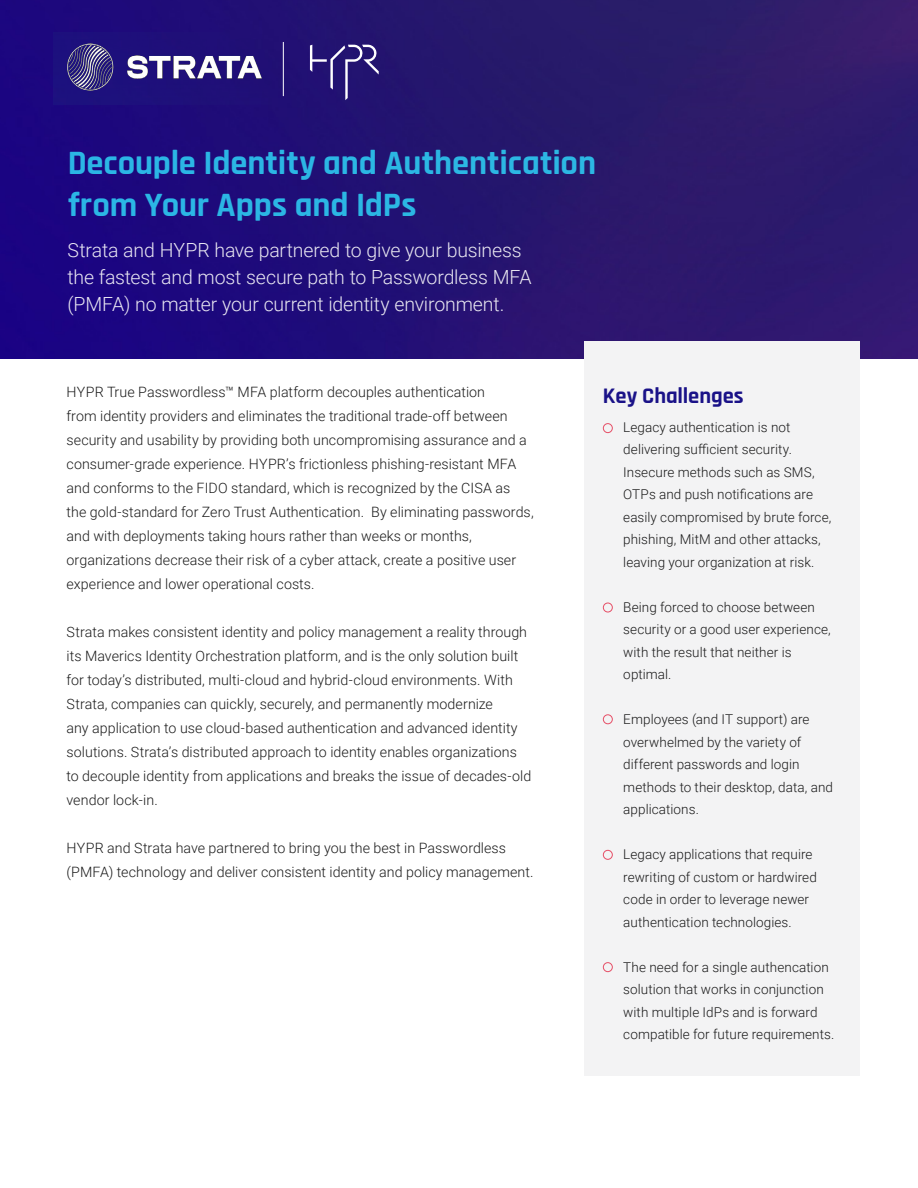
<style>
.page{position:relative;width:918px;height:1188px;background:#fff}
.page>*{position:absolute;margin:0;border:0;box-sizing:border-box;transform-origin:0 0}
.t1{font:700 34.5px/42px "Rajdhani";letter-spacing:-.005em;color:#2dcaf1}
.t2{font:700 22.5px "Rajdhani";color:#1a1288}
.t3{font:300 19.5px/27px "Roboto";letter-spacing:-.01em;color:#fff}
.t4{font:300 14.25px/24px "Roboto";letter-spacing:.005em;color:#000}
.t5{font:300 13.5px/22.5px "Roboto";letter-spacing:.005em;color:#000}
</style>
<div class="page">
<img style="left:0;top:0;width:918px;height:359px">
<svg style="left:310px;top:30px;width:69px;height:70px;background:#392a7f"></svg>
<div style="left:584px;top:341px;width:276px;height:735px;background:#f3f3f4"></div>
<hr style="left:283px;top:42px;width:1px;height:54px;background:#fff">
<div style="left:603px;top:423px;width:10px;height:10px;border:1px solid #e64e66;border-radius:50%"></div>
<div style="left:603px;top:603px;width:10px;height:9px;border:1px solid #e64e66;border-radius:50%"></div>
<div style="left:603px;top:714px;width:10px;height:10px;border:1px solid #e64e66;border-radius:50%"></div>
<div style="left:603px;top:850px;width:10px;height:10px;border:1px solid #e64e66;border-radius:50%"></div>
<div style="left:603px;top:962px;width:10px;height:10px;border:1px solid #e64e66;border-radius:50%"></div>
<img style="left:54px;top:32px;width:217px;height:73px">
<h1 class="t1" style="left:68px;top:143px;width:530px">Decouple Identity and Authentication from Your Apps and IdPs</h1>
<h3 class="t3" style="left:68px;top:236px;width:466px">Strata and HYPR have partnered to give your business the fastest and most secure path to Passwordless MFA (PMFA) no matter your current identity environment.</h3>
<p class="t4" style="left:67px;top:380px;width:469px">HYPR True Passwordless™ MFA platform decouples authentication<br>from identity providers and eliminates the traditional trade-off between security and usability by providing both uncompromising assurance and a consumer-grade experience. HYPR’s frictionless phishing-resistant MFA and conforms to the FIDO standard, which is recognized by the CISA as<br>the gold-standard for Zero Trust Authentication. By eliminating passwords, and with deployments taking hours rather than weeks or months, organizations decrease their risk of a cyber attack, create a positive user experience and lower operational costs.</p>
<p class="t4" style="left:67px;top:620px;width:466px">Strata makes consistent identity and policy management a reality through its Maverics Identity Orchestration platform, and is the only solution built for today’s distributed, multi-cloud and hybrid-cloud environments. With Strata, companies can quickly, securely, and permanently modernize<br>any application to use cloud-based authentication and advanced identity solutions. Strata’s distributed approach to identity enables organizations to decouple identity from applications and breaks the issue of decades-old vendor lock-in.</p>
<p class="t4" style="left:67px;top:836px;width:469px">HYPR and Strata have partnered to bring you the best in Passwordless (PMFA) technology and deliver consistent identity and policy management.</p>
<h2 class="t2" style="left:603px;top:382px;width:142px">Key Challenges</h2>
<p class="t5" style="left:623px;top:415px;width:210px">Legacy authentication is not delivering sufficient security.<br>Insecure methods such as SMS,<br>OTPs and push notifications are easily compromised by brute force, phishing, MitM and other attacks, leaving your organization at risk.</p>
<p class="t5" style="left:623px;top:595px;width:209px">Being forced to choose between security or a good user experience, with the result that neither is optimal.</p>
<p class="t5" style="left:623px;top:708px;width:211px">Employees (and IT support) are overwhelmed by the variety of different passwords and login methods to their desktop, data, and applications.</p>
<p class="t5" style="left:623px;top:843px;width:195px">Legacy applications that require rewriting of custom or hardwired code in order to leverage newer authentication technologies.</p>
<p class="t5" style="left:623px;top:955px;width:212px">The need for a single authencation solution that works in conjunction with multiple IdPs and is forward compatible for future requirements.</p>
</div>
